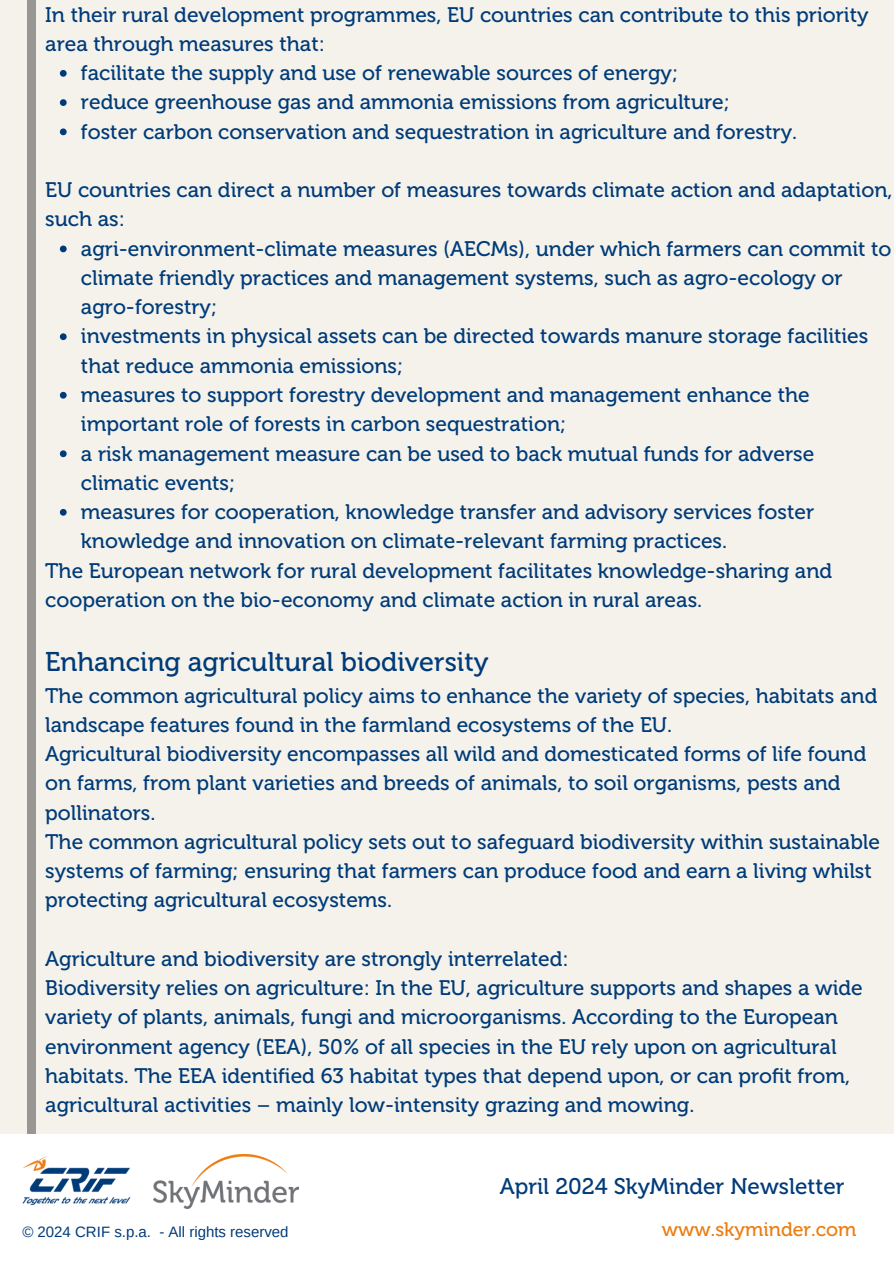
<style>
.page{position:relative;width:894px;height:1264px;background:#fff}
.page>*{position:absolute;margin:0;border:0;box-sizing:border-box;transform-origin:0 0}
.t1{font:27px "Museo 500";color:#003b79}
.t2{font:22.5px "Museo 500";color:#003b79}
.t3{font:21px/29.2px "Museo 500";color:#003b79}
.t4{font:19.5px "Museo 500";color:#ec7d11}
.t5{font:15px "Arimo";color:#003b79}
</style>
<div class="page">
<div style="left:0;top:0;width:893px;height:1263px;background:#f4f2eb"></div>
<div style="left:0;top:1133px;width:893px;height:130px;background:#fff"></div>
<img style="left:23px;top:1156px;width:108px;height:49px">
<div style="left:27px;top:0;width:9px;height:1133px;background:#989794"></div>
<img style="left:154px;top:1154px;width:145px;height:54px">
<svg style="left:60px;top:70px;width:7px;height:7px"></svg>
<svg style="left:60px;top:99px;width:7px;height:7px"></svg>
<svg style="left:60px;top:128px;width:7px;height:7px"></svg>
<svg style="left:60px;top:245px;width:7px;height:7px"></svg>
<svg style="left:60px;top:333px;width:7px;height:7px"></svg>
<svg style="left:60px;top:392px;width:7px;height:6px"></svg>
<svg style="left:60px;top:450px;width:7px;height:7px"></svg>
<svg style="left:60px;top:509px;width:7px;height:6px"></svg>
<p class="t3" style="left:45px;top:0;width:824px">In their rural development programmes, EU countries can contribute to this priority</p>
<p class="t3" style="left:45px;top:29px;width:281px">area through measures that:</p>
<p class="t3" style="left:81px;top:58px;width:598px">facilitate the supply and use of renewable sources of energy;</p>
<p class="t3" style="left:81px;top:88px;width:650px">reduce greenhouse gas and ammonia emissions from agriculture;</p>
<p class="t3" style="left:81px;top:117px;width:717px">foster carbon conservation and sequestration in agriculture and forestry.</p>
<p class="t3" style="left:45px;top:175px;width:848px">EU countries can direct a number of measures towards climate action and adaptation, such as:</p>
<p class="t3" style="left:81px;top:234px;width:811px">agri-environment-climate measures (AECMs), under which farmers can commit to</p>
<p class="t3" style="left:81px;top:263px;width:763px">climate friendly practices and management systems, such as agro-ecology or</p>
<p class="t3" style="left:81px;top:292px;width:138px">agro-forestry;</p>
<p class="t3" style="left:81px;top:322px;width:788px">investments in physical assets can be directed towards manure storage facilities</p>
<p class="t3" style="left:81px;top:351px;width:324px">that reduce ammonia emissions;</p>
<p class="t3" style="left:81px;top:380px;width:730px">measures to support forestry development and management enhance the</p>
<p class="t3" style="left:81px;top:409px;width:486px">important role of forests in carbon sequestration;</p>
<p class="t3" style="left:81px;top:439px;width:734px">a risk management measure can be used to back mutual funds for adverse</p>
<p class="t3" style="left:81px;top:468px;width:156px">climatic events;</p>
<p class="t3" style="left:81px;top:497px;width:734px">measures for cooperation, knowledge transfer and advisory services foster</p>
<p class="t3" style="left:81px;top:526px;width:647px">knowledge and innovation on climate-relevant farming practices.</p>
<p class="t3" style="left:45px;top:556px;width:788px">The European network for rural development facilitates knowledge-sharing and</p>
<p class="t3" style="left:45px;top:585px;width:658px">cooperation on the bio-economy and climate action in rural areas.</p>
<p class="t1" style="left:45px;top:645px;width:445px">Enhancing agricultural biodiversity</p>
<p class="t3" style="left:45px;top:680px;width:836px">The common agricultural policy aims to enhance the variety of species, habitats and landscape features found in the farmland ecosystems of the EU.<br>Agricultural biodiversity encompasses all wild and domesticated forms of life found on farms, from plant varieties and breeds of animals, to soil organisms, pests and pollinators.<br>The common agricultural policy sets out to safeguard biodiversity within sustainable systems of farming; ensuring that farmers can produce food and earn a living whilst protecting agricultural ecosystems.</p>
<p class="t3" style="left:45px;top:944px;width:818px">Agriculture and biodiversity are strongly interrelated:<br>Biodiversity relies on agriculture: In the EU, agriculture supports and shapes a wide variety of plants, animals, fungi and microorganisms. According to the European environment agency (EEA), 50% of all species in the EU rely upon on agricultural habitats. The EEA identified 63 habitat types that depend upon, or can profit from, agricultural activities – mainly low-intensity grazing and mowing.</p>
<p class="t2" style="left:499px;top:1173px;width:346px">April 2024 SkyMinder Newsletter</p>
<p class="t5" style="left:22px;top:1223px;width:268px">© 2024 CRIF s.p.a. - All rights reserved</p>
<p class="t4" style="left:661px;top:1217px;width:196px">www.skyminder.com</p>
</div>
